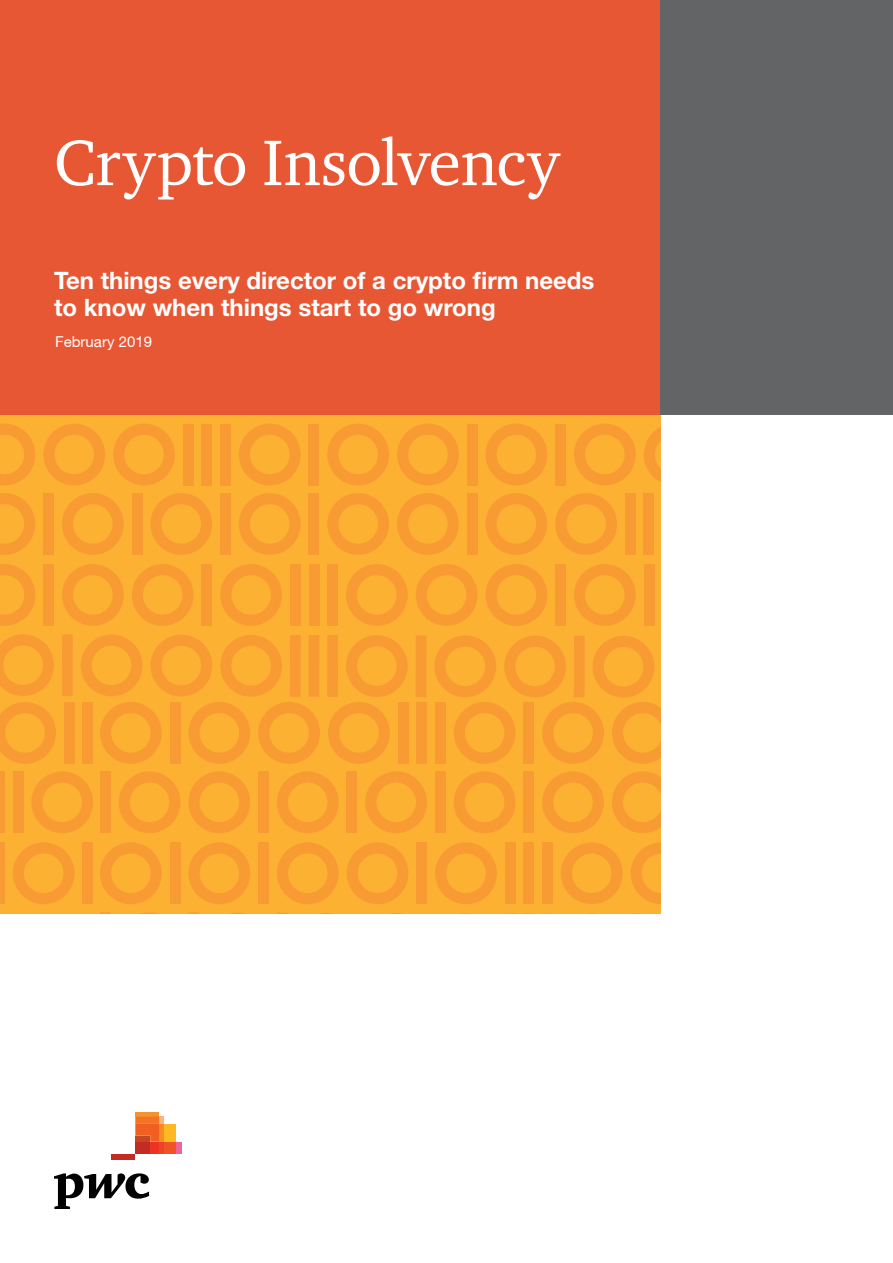
<style>
.page{position:relative;width:893px;height:1263px;background:#fff}
.page>*{position:absolute;margin:0;border:0;box-sizing:border-box;transform-origin:0 0}
.t1{font:66px "ITC Charter Com";letter-spacing:-.01em;color:#fff}
.t2{font:700 24px/27px "Helvetica Neue";color:#fff}
.t3{font:15px "Helvetica Neue";color:#fff}
</style>
<div class="page">
<svg style="left:54px;top:1173px;width:95px;height:36px"></svg>
<div style="left:176px;top:1142px;width:6px;height:11px;background:#f0649d"></div>
<div style="left:159px;top:1116px;width:5px;height:8px;background:#fab383"></div>
<hr style="left:135px;top:1112px;width:24px;height:4px;background:#f7932e">
<div style="left:164px;top:1124px;width:12px;height:18px;background:#fdb823"></div>
<div style="left:164px;top:1142px;width:12px;height:11px;background:#f05328"></div>
<div style="left:159px;top:1124px;width:5px;height:18px;background:#f78c22"></div>
<div style="left:159px;top:1142px;width:5px;height:11px;background:#ef4325"></div>
<svg style="left:135px;top:1116px;width:24px;height:26px"></svg>
<div style="left:150px;top:1142px;width:9px;height:11px;background:#ee3223"></div>
<div style="left:135px;top:1136px;width:15px;height:6px;background:#c44825"></div>
<div style="left:135px;top:1142px;width:15px;height:11px;background:#c32b25"></div>
<div style="left:112px;top:1153px;width:23px;height:6px;background:#c22c25"></div>
<div style="left:0;top:0;width:661px;height:415px;background:#e85734"></div>
<div style="left:661px;top:0;width:232px;height:415px;background:#626466"></div>
<div style="left:0;top:415px;width:661px;height:499px;background:#fcb133"></div>
<div style="left:183px;top:424px;width:11px;height:61px;background:#f89b33"></div>
<div style="left:202px;top:424px;width:10px;height:61px;background:#f89b33"></div>
<div style="left:220px;top:424px;width:11px;height:61px;background:#f89b33"></div>
<div style="left:309px;top:424px;width:10px;height:61px;background:#f89b33"></div>
<div style="left:467px;top:424px;width:11px;height:61px;background:#f89b33"></div>
<div style="left:555px;top:424px;width:11px;height:61px;background:#f89b33"></div>
<svg style="left:0;top:424px;width:35px;height:61px"></svg>
<svg style="left:43px;top:424px;width:62px;height:61px"></svg>
<svg style="left:113px;top:424px;width:62px;height:61px"></svg>
<svg style="left:239px;top:424px;width:62px;height:61px"></svg>
<svg style="left:327px;top:424px;width:62px;height:61px"></svg>
<svg style="left:397px;top:424px;width:62px;height:61px"></svg>
<svg style="left:485px;top:424px;width:62px;height:61px"></svg>
<svg style="left:574px;top:424px;width:62px;height:61px"></svg>
<svg style="left:574px;top:564px;width:62px;height:62px"></svg>
<div style="left:555px;top:564px;width:11px;height:62px;background:#f89b33"></div>
<div style="left:327px;top:564px;width:11px;height:62px;background:#f89b33"></div>
<div style="left:309px;top:564px;width:10px;height:62px;background:#f89b33"></div>
<div style="left:290px;top:564px;width:11px;height:62px;background:#f89b33"></div>
<div style="left:202px;top:564px;width:10px;height:62px;background:#f89b33"></div>
<div style="left:43px;top:564px;width:11px;height:62px;background:#f89b33"></div>
<svg style="left:485px;top:564px;width:62px;height:62px"></svg>
<svg style="left:416px;top:564px;width:62px;height:62px"></svg>
<svg style="left:346px;top:564px;width:62px;height:62px"></svg>
<svg style="left:220px;top:564px;width:62px;height:62px"></svg>
<svg style="left:132px;top:564px;width:62px;height:62px"></svg>
<svg style="left:62px;top:564px;width:62px;height:62px"></svg>
<svg style="left:0;top:564px;width:35px;height:62px"></svg>
<svg style="left:0;top:634px;width:54px;height:62px"></svg>
<div style="left:62px;top:634px;width:11px;height:62px;background:#f89b33"></div>
<div style="left:327px;top:635px;width:11px;height:62px;background:#f89b33"></div>
<div style="left:416px;top:635px;width:10px;height:62px;background:#f89b33"></div>
<svg style="left:485px;top:493px;width:62px;height:62px"></svg>
<div style="left:625px;top:493px;width:11px;height:62px;background:#f89b33"></div>
<div style="left:644px;top:493px;width:10px;height:62px;background:#f89b33"></div>
<div style="left:467px;top:493px;width:10px;height:62px;background:#f89b33"></div>
<div style="left:309px;top:493px;width:10px;height:62px;background:#f89b33"></div>
<div style="left:132px;top:493px;width:10px;height:62px;background:#f89b33"></div>
<div style="left:220px;top:493px;width:11px;height:62px;background:#f89b33"></div>
<div style="left:43px;top:493px;width:11px;height:62px;background:#f89b33"></div>
<svg style="left:555px;top:493px;width:62px;height:62px"></svg>
<svg style="left:397px;top:493px;width:62px;height:62px"></svg>
<svg style="left:327px;top:493px;width:62px;height:62px"></svg>
<svg style="left:239px;top:493px;width:62px;height:62px"></svg>
<svg style="left:150px;top:493px;width:62px;height:62px"></svg>
<svg style="left:644px;top:427px;width:17px;height:55px"></svg>
<div style="left:644px;top:564px;width:10px;height:62px;background:#f89b33"></div>
<svg style="left:62px;top:493px;width:62px;height:62px"></svg>
<svg style="left:0;top:493px;width:35px;height:62px"></svg>
<div style="left:0;top:771px;width:5px;height:62px;background:#f89b33"></div>
<div style="left:13px;top:771px;width:10px;height:62px;background:#f89b33"></div>
<div style="left:64px;top:702px;width:11px;height:62px;background:#f89b33"></div>
<svg style="left:0;top:702px;width:56px;height:62px"></svg>
<div style="left:83px;top:842px;width:10px;height:62px;background:#f89b33"></div>
<div style="left:0;top:842px;width:5px;height:62px;background:#f89b33"></div>
<svg style="left:13px;top:842px;width:62px;height:62px"></svg>
<svg style="left:31px;top:771px;width:62px;height:62px"></svg>
<div style="left:416px;top:702px;width:11px;height:62px;background:#f89b33"></div>
<svg style="left:81px;top:634px;width:239px;height:130px"></svg>
<svg style="left:328px;top:635px;width:80px;height:129px"></svg>
<svg style="left:434px;top:635px;width:227px;height:129px"></svg>
<div style="left:542px;top:842px;width:11px;height:62px;background:#f89b33"></div>
<div style="left:523px;top:842px;width:11px;height:62px;background:#f89b33"></div>
<div style="left:505px;top:842px;width:11px;height:62px;background:#f89b33"></div>
<div style="left:416px;top:842px;width:11px;height:62px;background:#f89b33"></div>
<div style="left:258px;top:842px;width:11px;height:62px;background:#f89b33"></div>
<div style="left:170px;top:842px;width:10px;height:62px;background:#f89b33"></div>
<svg style="left:631px;top:842px;width:30px;height:62px"></svg>
<svg style="left:561px;top:842px;width:62px;height:62px"></svg>
<svg style="left:435px;top:842px;width:62px;height:62px"></svg>
<svg style="left:347px;top:842px;width:61px;height:62px"></svg>
<svg style="left:277px;top:842px;width:62px;height:62px"></svg>
<svg style="left:188px;top:842px;width:62px;height:62px"></svg>
<svg style="left:100px;top:842px;width:62px;height:62px"></svg>
<svg style="left:231px;top:913px;width:14px;height:1px"></svg>
<svg style="left:188px;top:912px;width:11px;height:2px"></svg>
<svg style="left:320px;top:913px;width:12px;height:1px"></svg>
<div style="left:523px;top:771px;width:11px;height:62px;background:#f89b33"></div>
<div style="left:347px;top:771px;width:10px;height:62px;background:#f89b33"></div>
<div style="left:435px;top:771px;width:11px;height:62px;background:#f89b33"></div>
<div style="left:258px;top:771px;width:11px;height:62px;background:#f89b33"></div>
<div style="left:100px;top:771px;width:11px;height:62px;background:#f89b33"></div>
<svg style="left:612px;top:771px;width:49px;height:62px"></svg>
<svg style="left:542px;top:771px;width:62px;height:62px"></svg>
<svg style="left:454px;top:771px;width:61px;height:62px"></svg>
<svg style="left:365px;top:771px;width:62px;height:62px"></svg>
<svg style="left:100px;top:912px;width:11px;height:2px"></svg>
<svg style="left:141px;top:912px;width:17px;height:2px"></svg>
<svg style="left:277px;top:771px;width:62px;height:62px"></svg>
<svg style="left:188px;top:771px;width:62px;height:62px"></svg>
<svg style="left:119px;top:771px;width:61px;height:62px"></svg>
<h1 class="t1" style="left:54px;top:122px;width:507px">Crypto Insolvency</h1>
<p class="t2" style="left:54px;top:266px;width:542px">Ten things every director of a crypto firm needs to know when things start to go wrong</p>
<p class="t3" style="left:55px;top:332px;width:98px">February 2019</p>
</div>
